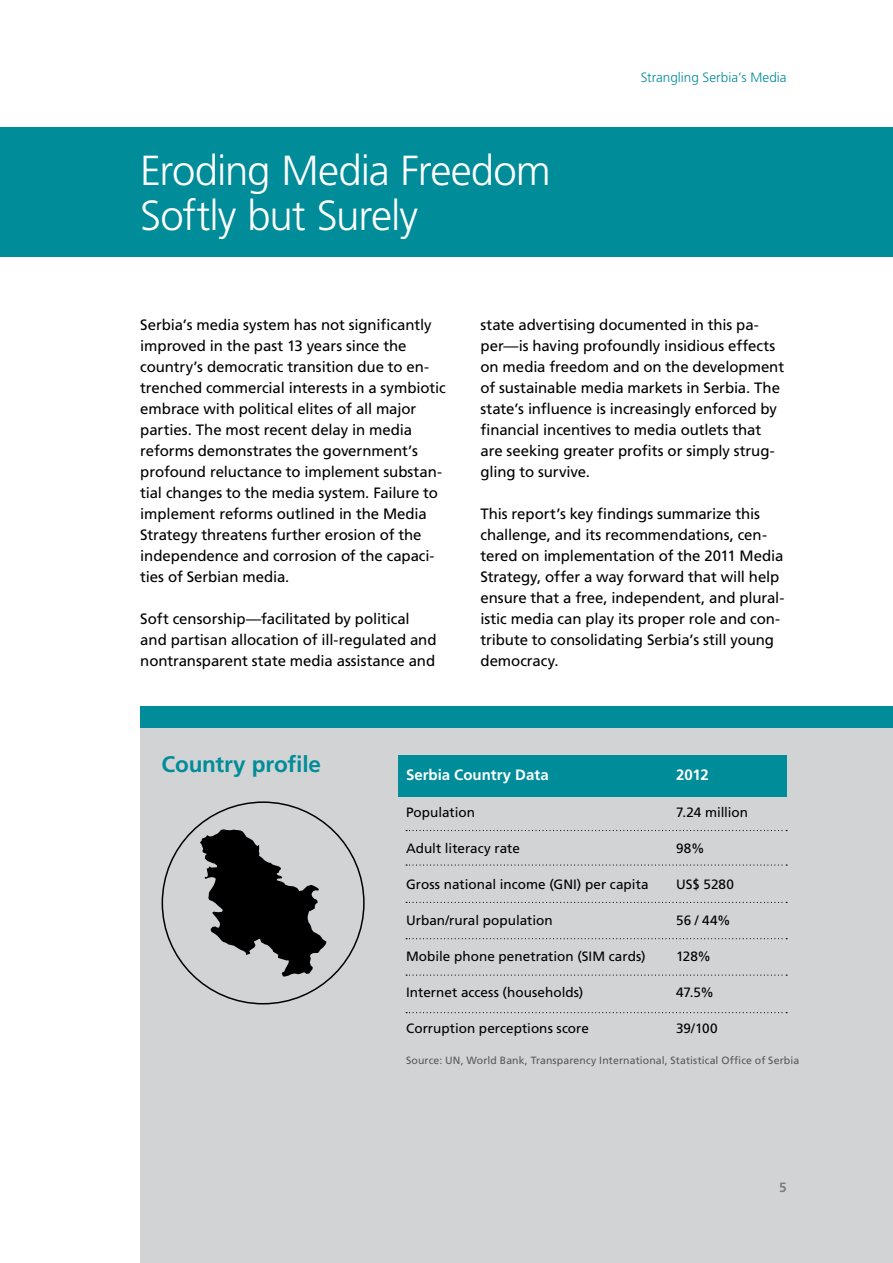
<style>
.page{position:relative;width:893px;height:1263px;background:#fff}
.page>*{position:absolute;margin:0;border:0;box-sizing:border-box;transform-origin:0 0}
.t1{font:300 42px/45px "Frutiger LT Std";letter-spacing:-.025em;color:#fff}
.t2{font:700 22.5px "Frutiger LT Std";letter-spacing:-.01em;color:#008c99}
.t3{font:15px/21px "Frutiger LT Std";letter-spacing:-.005em;color:#000}
.t4{font:700 15px "Frutiger LT Std";color:#fff}
.t5{font:13.5px "Frutiger LT Std";color:#000}
.t6{font:300 13.5px "Frutiger LT Std";color:#008c99}
.t7{font:700 13.5px "Frutiger LT Std";color:#7c7d80}
.t8{font:10.5px "Frutiger LT Std";letter-spacing:.01em;color:#58595b}
</style>
<div class="page">
<div style="left:0;top:128px;width:893px;height:129px;background:#008c99"></div>
<div style="left:140px;top:728px;width:753px;height:535px;background:#d1d3d4"></div>
<div style="left:399px;top:755px;width:388px;height:41px;background:#008c99"></div>
<svg style="left:406px;top:830px;width:381px;height:1px"></svg>
<svg style="left:406px;top:864px;width:381px;height:2px"></svg>
<svg style="left:406px;top:902px;width:381px;height:1px"></svg>
<svg style="left:406px;top:938px;width:381px;height:1px"></svg>
<svg style="left:406px;top:974px;width:381px;height:2px"></svg>
<svg style="left:406px;top:1012px;width:381px;height:1px"></svg>
<div style="left:140px;top:707px;width:753px;height:21px;background:#008c99"></div>
<svg style="left:200px;top:829px;width:126px;height:147px"></svg>
<h1 class="t1" style="left:140px;top:148px;width:412px">Eroding Media Freedom<br>Softly but Surely</h1>
<p class="t6" style="left:641px;top:69px;width:147px">Strangling Serbia’s Media</p>
<p class="t3" style="left:140px;top:315px;width:307px">Serbia’s media system has not significantly improved in the past 13 years since the country’s democratic transition due to en&shy;trenched commercial interests in a symbiotic embrace with political elites of all major parties. The most recent delay in media reforms demonstrates the government’s profound reluctance to implement substan&shy;tial changes to the media system. Failure to implement reforms outlined in the Media Strategy threatens further erosion of the independence and corrosion of the capaci&shy;ties of Serbian media.</p>
<p class="t3" style="left:140px;top:609px;width:298px">Soft censorship—facilitated by political and partisan allocation of ill-regulated and nontransparent state media assistance and</p>
<p class="t3" style="left:480px;top:315px;width:305px">state advertising documented in this pa&shy;per—is having profoundly insidious effects on media freedom and on the development of sustainable media markets in Serbia. The state’s influence is increasingly enforced by financial incentives to media outlets that are seeking greater profits or simply strug&shy;gling to survive.</p>
<p class="t3" style="left:480px;top:504px;width:306px">This report’s key findings summarize this challenge, and its recommendations, cen&shy;tered on implementation of the 2011 Media Strategy, offer a way forward that will help ensure that a free, independent, and plural&shy;istic media can play its proper role and con&shy;tribute to consolidating Serbia’s still young democracy.</p>
<h2 class="t2" style="left:162px;top:751px;width:161px">Country profile</h2>
<p class="t4" style="left:406px;top:766px;width:144px">Serbia Country Data</p>
<p class="t4" style="left:676px;top:766px;width:34px">2012</p>
<p class="t5" style="left:406px;top:804px;width:70px">Population</p>
<p class="t5" style="left:676px;top:804px;width:74px">7.24 million</p>
<p class="t5" style="left:406px;top:840px;width:115px">Adult literacy rate</p>
<p class="t5" style="left:676px;top:840px;width:30px">98%</p>
<p class="t5" style="left:406px;top:876px;width:244px">Gross national income (GNI) per capita</p>
<p class="t5" style="left:676px;top:876px;width:59px">US$ 5280</p>
<p class="t5" style="left:406px;top:912px;width:148px">Urban/rural population</p>
<p class="t5" style="left:676px;top:912px;width:56px">56 / 44%</p>
<p class="t5" style="left:406px;top:948px;width:241px">Mobile phone penetration (SIM cards)</p>
<p class="t5" style="left:676px;top:948px;width:36px">128%</p>
<p class="t5" style="left:406px;top:984px;width:179px">Internet access (households)</p>
<p class="t5" style="left:676px;top:984px;width:39px">47.5%</p>
<p class="t5" style="left:406px;top:1020px;width:184px">Corruption perceptions score</p>
<p class="t5" style="left:676px;top:1020px;width:43px">39/100</p>
<p class="t8" style="left:406px;top:1054px;width:395px">Source: UN, World Bank, Transparency International, Statistical Office of Serbia</p>
<p class="t7" style="left:779px;top:1179px;width:9px">5</p>
</div>
